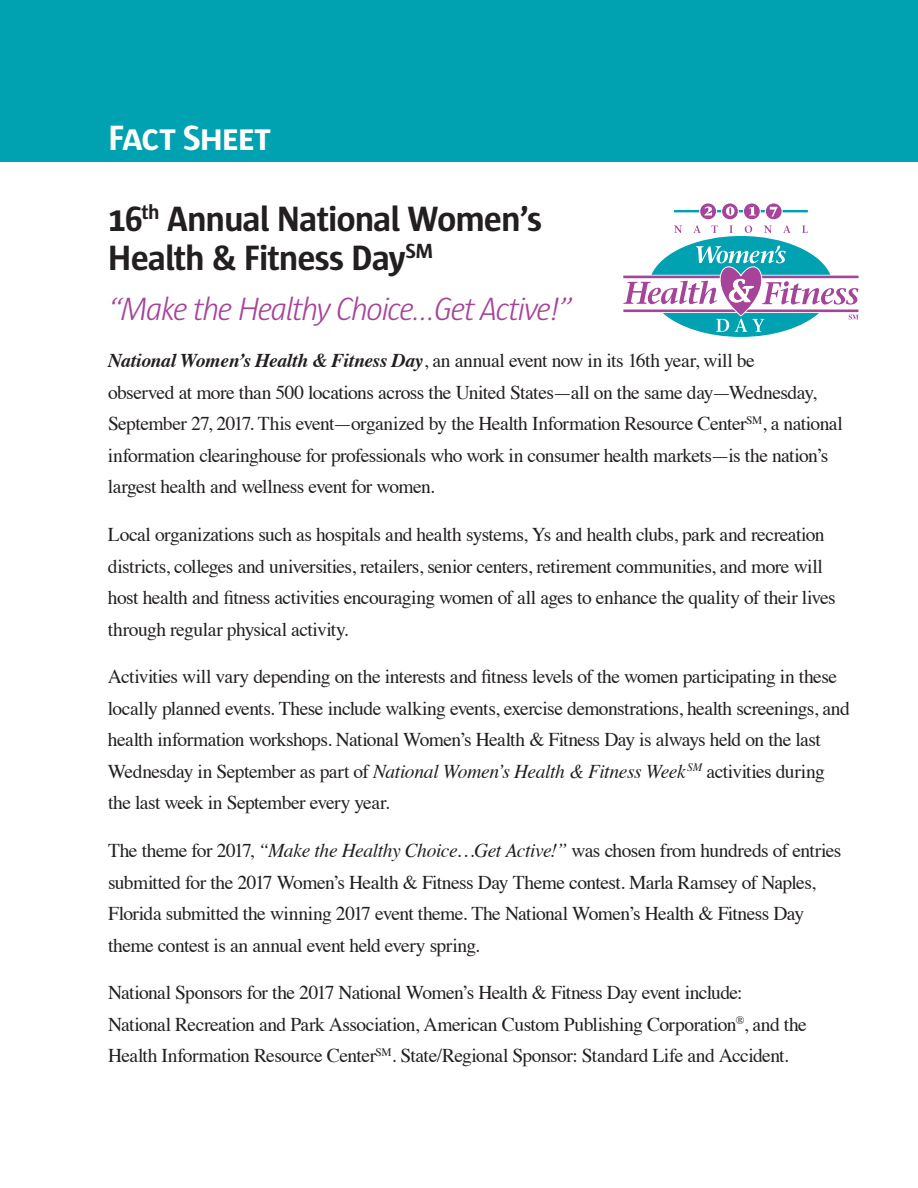
<style>
.page{position:relative;width:918px;height:1188px;background:#fff}
.page>*{position:absolute;margin:0;border:0;box-sizing:border-box;transform-origin:0 0}
.t1{font:700 36px/39px "Sun";letter-spacing:-.03em;color:#231f20}
.t2{font:700 36px "Sun";letter-spacing:-.045em;color:#fff}
.t3{font:italic 300 33px "Sun";letter-spacing:-.065em;color:#a64499}
.t4{font:19.5px/31.5px "Times";letter-spacing:-.03em;color:#231f20}
.s1{font-weight:700;font-style:italic}
.s2{font-style:italic}
</style>
<div class="page">
<div style="left:0;top:0;width:918px;height:162px;background:#00a1b0"></div>
<svg style="left:623px;top:203px;width:235px;height:134px"></svg>
<h1 class="t2" style="left:108px;top:118px;width:165px">Fact Sheet</h1>
<h1 class="t1" style="left:108px;top:199px;width:435px">16<sup>th</sup> Annual National Women’s<br>Health &amp; Fitness Day<sup>SM</sup></h1>
<h2 class="t3" style="left:108px;top:291px;width:466px">“Make the Healthy Choice…Get Active!”</h2>
<p class="t4" style="left:108px;top:344px;width:736px"><span class="s1">National Women’s Health &amp; Fitness Day</span>, an annual event now in its 16th year, will be<br>observed at more than 500 locations across the United States—all on the same day—Wednesday, September 27, 2017. This event—organized by the Health Information Resource Center<sup>SM</sup>, a national information clearinghouse for professionals who work in consumer health markets—is the nation’s largest health and wellness event for women.</p>
<p class="t4" style="left:108px;top:517px;width:729px">Local organizations such as hospitals and health systems, Ys and health clubs, park and recreation districts, colleges and universities, retailers, senior centers, retirement communities, and more will host health and fitness activities encouraging women of all ages to enhance the quality of their lives through regular physical activity.</p>
<p class="t4" style="left:108px;top:659px;width:743px">Activities will vary depending on the interests and fitness levels of the women participating in these locally planned events. These include walking events, exercise demonstrations, health screenings, and health information workshops. National Women’s Health &amp; Fitness Day is always held on the last Wednesday in September as part of <span class="s2">National Women’s Health &amp; Fitness Week</span><sup>SM</sup> activities during the last week in September every year.</p>
<p class="t4" style="left:108px;top:833px;width:735px">The theme for 2017, <span class="s2">“Make the Healthy Choice…Get Active!”</span> was chosen from hundreds of entries submitted for the 2017 Women’s Health &amp; Fitness Day Theme contest. Marla Ramsey of Naples, Florida submitted the winning 2017 event theme. The National Women’s Health &amp; Fitness Day theme contest is an annual event held every spring.</p>
<p class="t4" style="left:108px;top:975px;width:700px">National Sponsors for the 2017 National Women’s Health &amp; Fitness Day event include:<br>National Recreation and Park Association, American Custom Publishing Corporation<sup>®</sup>, and the<br>Health Information Resource Center<sup>SM</sup>. State/Regional Sponsor: Standard Life and Accident.</p>
</div>
